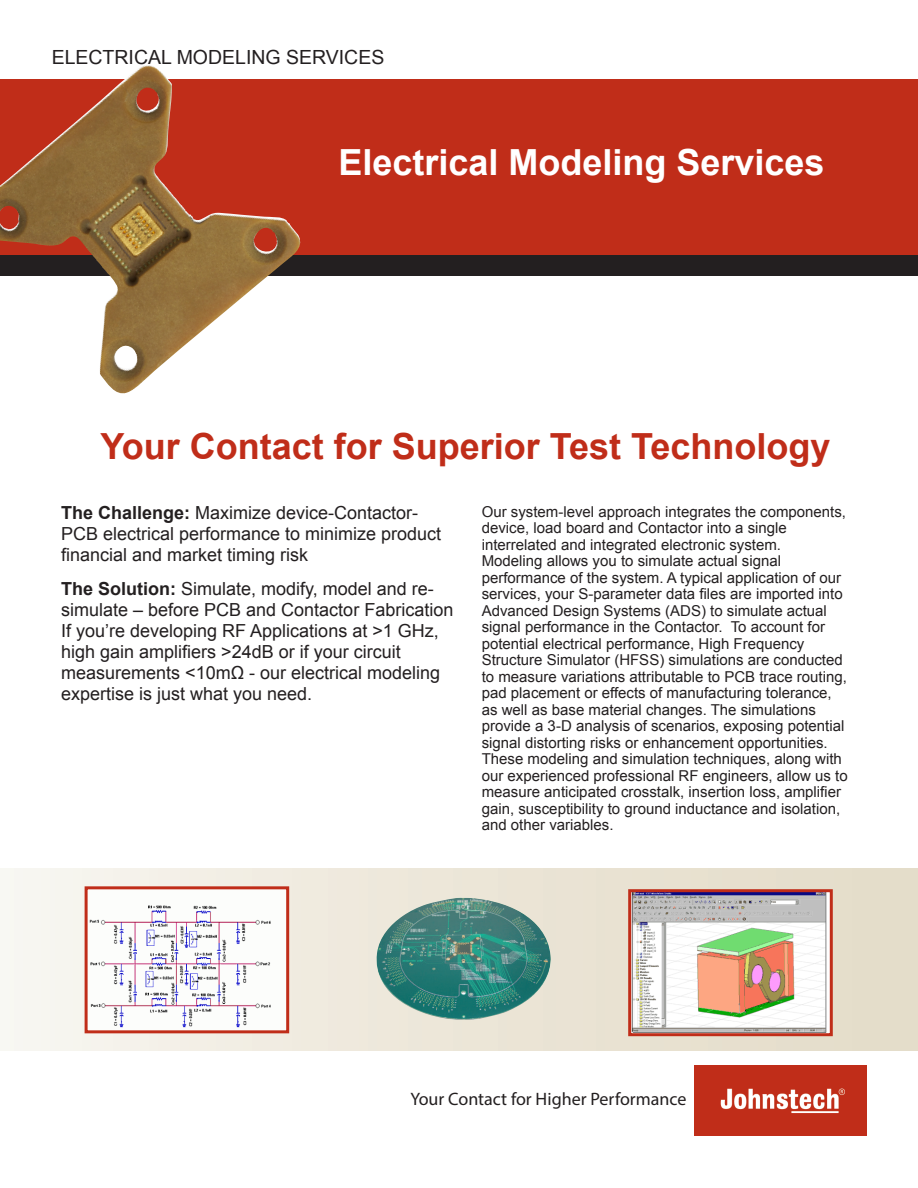
<style>
.page{position:relative;width:918px;height:1188px;background:#fff}
.page>*{position:absolute;margin:0;border:0;box-sizing:border-box;transform-origin:0 0}
.Subhead{font:700 36px "Arial";color:#c02d19}
.t1{font:700 36px "Arial";color:#fff}
.t2{font:19.5px "Arial";color:#231f20}
.t3{font:18px/21px "Arial";color:#231f20}
.t4{font:18px "Myriad Pro";color:#231f20}
.t5{font:15px/16.5px "Arial";color:#231f20}
.s1{font-weight:700}
</style>
<div class="page">
<div style="left:0;top:869px;width:918px;height:182px;background:linear-gradient(to right,#f6f2ec,#e3dbc6)"></div>
<div style="left:0;top:244px;width:918px;height:31px;background:#231f20"></div>
<div style="left:0;top:79px;width:918px;height:176px;background:#c02d19"></div>
<img style="left:694px;top:1066px;width:173px;height:70px">
<img style="left:0;top:65px;width:304px;height:329px">
<img style="left:371px;top:898px;width:181px;height:123px">
<img style="left:89px;top:890px;width:196px;height:139px">
<div style="left:85px;top:886px;width:204px;height:147px;border:3px solid #c02d19"></div>
<img style="left:632px;top:893px;width:197px;height:139px">
<div style="left:628px;top:889px;width:205px;height:147px;border:3px solid #c02d19"></div>
<p class="t2" style="left:52px;top:44px;width:334px">ELECTRICAL MODELING SERVICES</p>
<p class="t1" style="left:338px;top:138px;width:488px">Electrical Modeling Services</p>
<p class="Subhead" style="left:101px;top:423px;width:732px">Your Contact for Superior Test Technology</p>
<p class="t3" style="left:61px;top:502px;width:382px"><span class="s1">The Challenge:</span> Maximize device-Contactor-<br>PCB electrical performance to minimize product financial and market timing risk</p>
<p class="t3" style="left:61px;top:579px;width:394px"><span class="s1">The Solution:</span> Simulate, modify, model and re&shy;simulate – before PCB and Contactor Fabrication</p>
<p class="t3" style="left:61px;top:621px;width:381px">If you’re developing RF Applications at &gt;1 GHz, high gain amplifiers &gt;24dB or if your circuit measurements &lt;10mΩ - our electrical modeling expertise is just what you need.</p>
<p class="t5" style="left:482px;top:503px;width:367px">Our system-level approach integrates the components, device, load board and Contactor into a single interrelated and integrated electronic system.<br>Modeling allows you to simulate actual signal performance of the system. A typical application of our services, your S-parameter data files are imported into Advanced Design Systems (ADS) to simulate actual signal performance in the Contactor. To account for potential electrical performance, High Frequency Structure Simulator (HFSS) simulations are conducted to measure variations attributable to PCB trace routing, pad placement or effects of manufacturing tolerance, as well as base material changes. The simulations provide a 3-D analysis of scenarios, exposing potential signal distorting risks or enhancement opportunities.<br>These modeling and simulation techniques, along with our experienced professional RF engineers, allow us to measure anticipated crosstalk, insertion loss, amplifier gain, susceptibility to ground inductance and isolation, and other variables.</p>
<p class="t4" style="left:410px;top:1088px;width:278px">Your Contact for Higher Performance</p>
</div>
